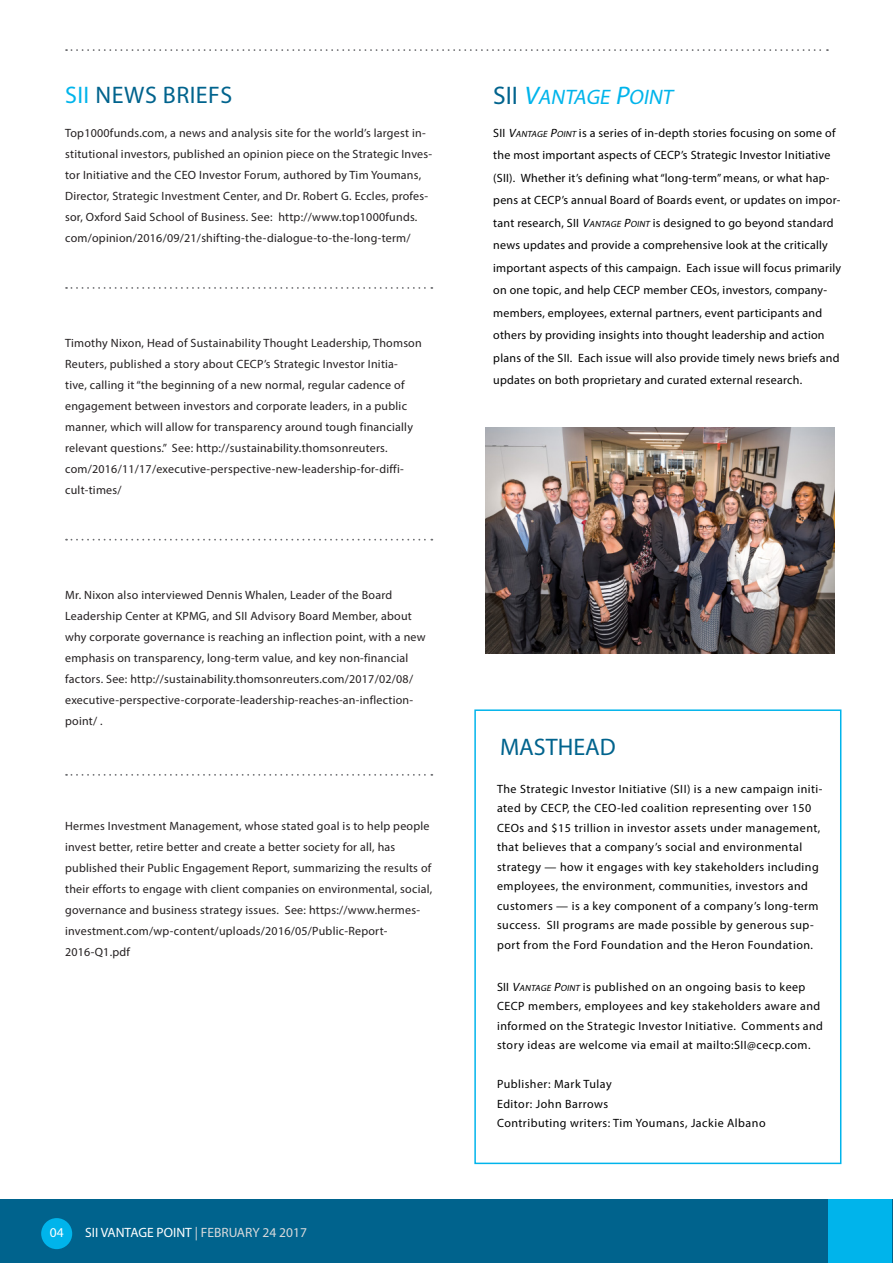
<style>
.page{position:relative;width:893px;height:1263px;background:#fff}
.page>*{position:absolute;margin:0;border:0;box-sizing:border-box;transform-origin:0 0}
.t1{font:24px "Myriad Pro";letter-spacing:.02em;color:#00638d}
.t2{font:24px "Myriad Pro";color:#00638d}
.t3{font:italic 21px "Myriad Pro";color:#00b4eb}
.t4{font:13.5px "Myriad Pro";color:#fff}
.t5{font:12px/21px "Myriad Pro";letter-spacing:.02em;color:#231f20}
.t6{font:12px/19.5px "Myriad Pro";letter-spacing:.03em;color:#000}
.s1{color:#00b4eb}
.s2{color:#d8d9db}
.s3{font-style:normal;font-size:25.5px;color:#00638d}
.s4{font-size:25.5px}
.s5{font-style:italic}
.s6{font-style:italic;font-size:9px}
</style>
<div class="page">
<svg style="left:66px;top:49px;width:762px;height:2px"></svg>
<div style="left:474px;top:709px;width:367px;height:455px;border:2px solid #00b4eb"></div>
<svg style="left:66px;top:539px;width:366px;height:2px"></svg>
<svg style="left:66px;top:287px;width:366px;height:2px"></svg>
<div style="left:0;top:1199px;width:893px;height:64px;background:#00638d"></div>
<div style="left:41px;top:1218px;width:31px;height:31px;background:#00b4eb;border-radius:50%"></div>
<div style="left:828px;top:1199px;width:64px;height:64px;background:#00b4eb"></div>
<img style="left:486px;top:428px;width:348px;height:225px">
<svg style="left:66px;top:774px;width:366px;height:2px"></svg>
<p class="t1" style="left:65px;top:80px;width:169px"><span class="s1">SII</span> NEWS BRIEFS</p>
<p class="t5" style="left:65px;top:122px;width:369px">Top1000funds.com, a news and analysis site for the world’s largest in&shy;stitutional investors, published an opinion piece on the Strategic Inves&shy;tor Initiative and the CEO Investor Forum, authored by Tim Youmans, Director, Strategic Investment Center, and Dr. Robert G. Eccles, profes&shy;sor, Oxford Said School of Business. See: http://www.top1000funds. com/opinion/2016/09/21/shifting-the-dialogue-to-the-long-term/</p>
<p class="t5" style="left:65px;top:332px;width:358px">Timothy Nixon, Head of Sustainability Thought Leadership, Thomson Reuters, published a story about CECP’s Strategic Investor Initia&shy;tive, calling it “the beginning of a new normal, regular cadence of engagement between investors and corporate leaders, in a public manner, which will allow for transparency around tough financially relevant questions.” See: http://sustainability.thomsonreuters. com/2016/11/17/executive-perspective-new-leadership-for-diffi&shy;cult-times/</p>
<p class="t5" style="left:65px;top:584px;width:362px">Mr. Nixon also interviewed Dennis Whalen, Leader of the Board Leadership Center at KPMG, and SII Advisory Board Member, about why corporate governance is reaching an inflection point, with a new emphasis on transparency, long-term value, and key non-financial factors. See: http://sustainability.thomsonreuters.com/2017/02/08/ executive-perspective-corporate-leadership-reaches-an-inflection&shy;point/ .</p>
<p class="t5" style="left:65px;top:815px;width:369px">Hermes Investment Management, whose stated goal is to help people invest better, retire better and create a better society for all, has published their Public Engagement Report, summarizing the results of their efforts to engage with client companies on environmental, social, governance and business strategy issues. See: https://www.hermes&shy;investment.com/wp-content/uploads/2016/05/Public-Report-2016-Q1.pdf</p>
<p class="t4" style="left:50px;top:1224px;width:15px">04</p>
<p class="t4" style="left:85px;top:1224px;width:223px">SII VANTAGE POINT <span class="s2">| FEBRUARY 24 2017</span></p>
<p class="t3" style="left:493px;top:84px;width:185px"><span class="s3">S I I</span> <span class="s4">V</span>ANTAGE <span class="s4">P</span>OINT</p>
<p class="t6" style="left:493px;top:121px;width:349px;line-height:22.5px">SII <span class="s5">V</span><span class="s6">ANTAGE</span> <span class="s5">P</span><span class="s6">OINT</span> is a series of in-depth stories focusing on some of the most important aspects of CECP’s Strategic Investor Initiative (SII). Whether it’s defining what “long-term” means, or what hap&shy;pens at CECP’s annual Board of Boards event, or updates on impor&shy;tant research, SII <span class="s5">V</span><span class="s6">ANTAGE</span> <span class="s5">P</span><span class="s6">OINT</span> is designed to go beyond standard news updates and provide a comprehensive look at the critically important aspects of this campaign. Each issue will focus primarily on one topic, and help CECP member CEOs, investors, company&shy;members, employees, external partners, event participants and others by providing insights into thought leadership and action plans of the SII. Each issue will also provide timely news briefs and updates on both proprietary and curated external research.</p>
<p class="t2" style="left:500px;top:732px;width:117px">MASTHEAD</p>
<p class="t6" style="left:497px;top:779px;width:327px">The Strategic Investor Initiative (SII) is a new campaign initi&shy;ated by CECP, the CEO-led coalition representing over 150<br>CEOs and $15 trillion in investor assets under management, that believes that a company’s social and environmental strategy — how it engages with key stakeholders including employees, the environment, communities, investors and customers — is a key component of a company’s long-term success. SII programs are made possible by generous sup&shy;port from the Ford Foundation and the Heron Foundation.</p>
<p class="t6" style="left:497px;top:977px;width:328px">SII <span class="s5">V</span><span class="s6">ANTAGE</span> <span class="s5">P</span><span class="s6">OINT</span> is published on an ongoing basis to keep CECP members, employees and key stakeholders aware and informed on the Strategic Investor Initiative. Comments and story ideas are welcome via email at mailto:SII@cecp.com.</p>
<p class="t6" style="left:497px;top:1074px;width:116px">Publisher: Mark Tulay</p>
<p class="t6" style="left:497px;top:1094px;width:113px">Editor: John Barrows</p>
<p class="t6" style="left:497px;top:1113px;width:270px">Contributing writers: Tim Youmans, Jackie Albano</p>
</div>
